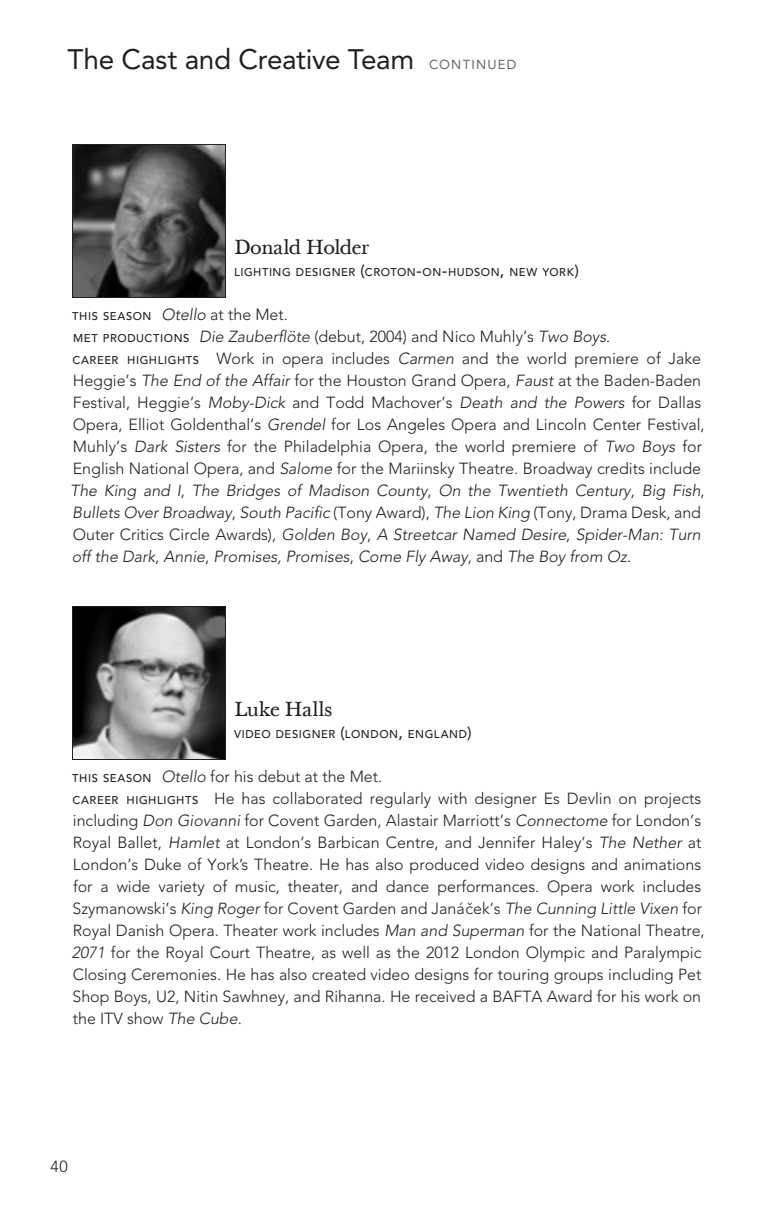
<style>
.page{position:relative;width:774px;height:1224px;background:#fff}
.page>*{position:absolute;margin:0;border:0;box-sizing:border-box;transform-origin:0 0}
._5_Donor_A_head_NEW{font:28px "Avenir";letter-spacing:-.01em;color:#231f20}
.t1{font:20px "Baskerville Ten";letter-spacing:-.02em;color:#231f20}
.No_Spacing{font:300 16px/22px "Avenir";color:#231f20}
.No_Spacing-2{font:300 16px/22px "Avenir";color:#222}
.t2{font:500 11.2px "Avenir";letter-spacing:.045em;color:#231f20}
.s1{font-size:13px;color:#636366}
.s2{font-size:16px}
.s3{font-weight:300;font-style:italic;font-size:16px}
.s4{font-weight:300;font-size:16px}
.s5{font-weight:500;font-size:11.2px}
.s6{font-style:italic}
.s7{font-weight:500;font-size:11.2px;color:#231f20}
.s8{color:#231f20}
.s9{font-style:italic;color:#231f20}
</style>
<div class="page">
<img style="left:74px;top:608px;width:150px;height:150px">
<div style="left:72px;top:606px;width:154px;height:154px;border:1px solid #231f20"></div>
<img style="left:74px;top:146px;width:150px;height:150px">
<div style="left:72px;top:144px;width:154px;height:154px;border:1px solid #231f20"></div>
<p class="_5_Donor_A_head_NEW" style="left:68px;top:43px;width:450px">The Cast and Creative Team <span class="s1">CONTINUED</span></p>
<p class="t1" style="left:234px;top:235px;width:137px">Donald Holder</p>
<p class="t2" style="left:234px;top:266px;width:347px">LIGHTING DESIGNER <span class="s2">(</span>CROTON<span class="s2">-</span>ON<span class="s2">-</span>HUDSON<span class="s2">,</span> NEW YORK<span class="s2">)</span></p>
<p class="t2" style="left:72px;top:310px;width:217px">THIS SEASON <span class="s3">Otello</span> <span class="s4">at the Met.</span></p>
<p class="No_Spacing" style="left:73px;top:326px;width:539px"><span class="s5">MET PRODUCTIONS</span> <span class="s6">Die Zauberflöte</span> (debut, 2004) and Nico Muhly’s <span class="s6">Two Boys</span>.</p>
<p class="No_Spacing" style="left:70px;top:348px;width:636px"><span class="s5">CAREER HIGHLIGHTS</span> Work in opera includes <span class="s6">Carmen</span> and the world premiere of Jake Heggie’s <span class="s6">The End of the Affair</span> for the Houston Grand Opera, <span class="s6">Faust</span> at the Baden-Baden Festival, Heggie’s <span class="s6">Moby-Dick</span> and Todd Machover’s <span class="s6">Death and the Powers</span> for Dallas Opera, Elliot Goldenthal’s <span class="s6">Grendel</span> for Los Angeles Opera and Lincoln Center Festival, Muhly’s <span class="s6">Dark Sisters</span> for the Philadelphia Opera, the world premiere of <span class="s6">Two Boys</span> for English National Opera, and <span class="s6">Salome</span> for the Mariinsky Theatre. Broadway credits include <span class="s6">The King and I</span>, <span class="s6">The Bridges of Madison County</span>, <span class="s6">On the Twentieth Century</span>, <span class="s6">Big Fish</span>, <span class="s6">Bullets Over Broadway</span>, <span class="s6">South Pacific</span> (Tony Award), <span class="s6">The Lion King</span> (Tony, Drama Desk, and Outer Critics Circle Awards), <span class="s6">Golden Boy</span>, <span class="s6">A Streetcar Named Desire</span>, <span class="s6">Spider-Man: Turn off the Dark</span>, <span class="s6">Annie</span>, <span class="s6">Promises, Promises</span>, <span class="s6">Come Fly Away</span>, and <span class="s6">The Boy from Oz</span>.</p>
<p class="t1" style="left:234px;top:697px;width:100px">Luke Halls</p>
<p class="t2" style="left:234px;top:728px;width:239px">VIDEO DESIGNER <span class="s2">(</span>LONDON<span class="s2">,</span> ENGLAND<span class="s2">)</span></p>
<p class="No_Spacing" style="left:72px;top:766px;width:311px"><span class="s5">THIS SEASON</span> <span class="s6">Otello</span> for his debut at the Met.</p>
<p class="No_Spacing-2" style="left:72px;top:788px;width:635px"><span class="s7">CAREER HIGHLIGHTS</span> <span class="s8">He has collaborated regularly with designer Es Devlin on projects including</span> <span class="s9">Don Giovanni</span> <span class="s8">for Covent Garden, Alastair Marriott’s</span> <span class="s9">Connectome</span> <span class="s8">for London’s Royal Ballet,</span> <span class="s9">Hamlet</span> <span class="s8">at London’s Barbican Centre, and Jennifer Haley’s</span> <span class="s9">The Nether</span> <span class="s8">at London’s Duke of York’s Theatre. He has also produced video designs and animations for a wide variety of music, theater, and dance performances. Opera work includes </span>Szymanowski’s <span class="s6">King Roger</span> for Covent Garden and Janá ˇcek’s <span class="s6">The Cunning Little Vixen</span> for Royal Danish Opera. Theater work includes <span class="s6">Man and Superman</span> for the National Theatre, <span class="s6">2071</span> for the Royal Court Theatre, as well as the 2012 London Olympic and Paralympic Closing Ceremonies. He has also created video designs for touring groups including Pet Shop Boys, U2, Nitin Sawhney, and Rihanna. He received a BAFTA Award for his work on the ITV show <span class="s6">The Cube</span>.</p>
<p class="No_Spacing" style="left:51px;top:1156px;width:19px">40</p>
</div>
